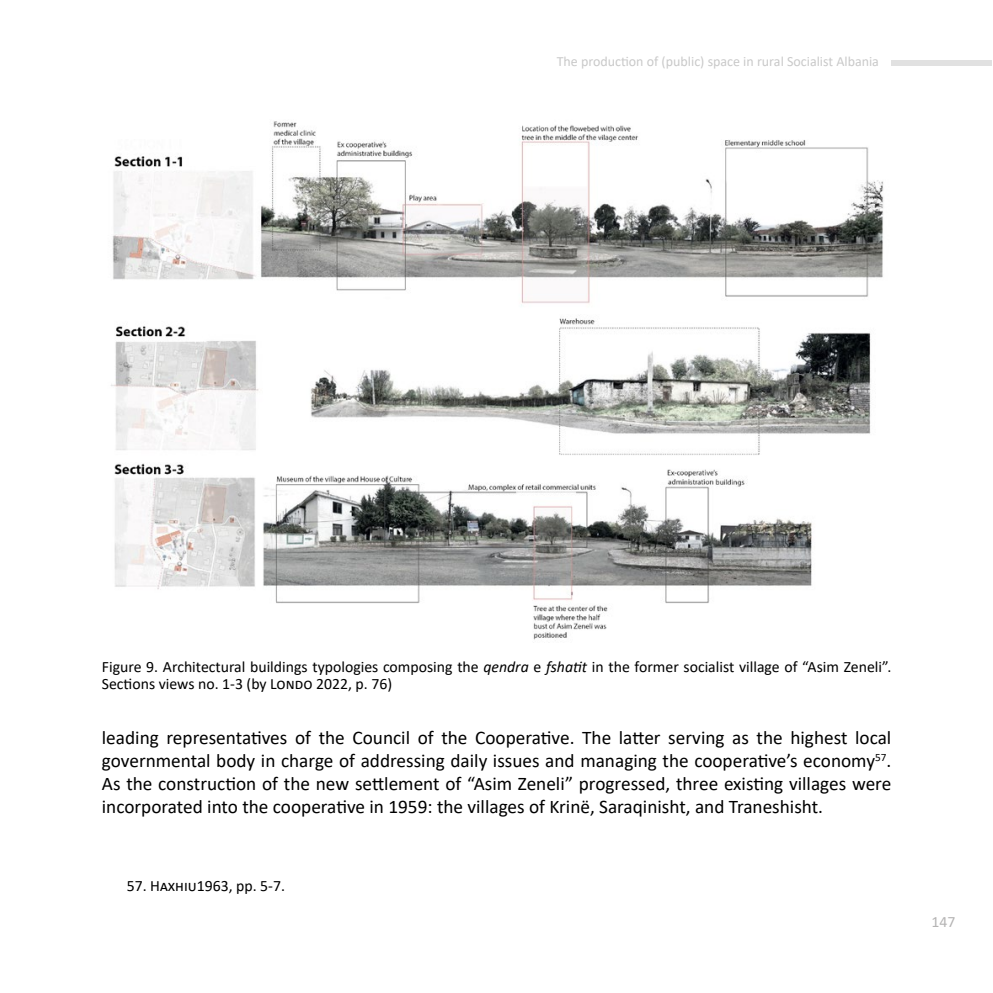
<style>
.page{position:relative;width:993px;height:993px;background:#fff}
.page>*{position:absolute;margin:0;border:0;box-sizing:border-box;transform-origin:0 0}
.t1{font:19.25px/23.1px "Calibri";color:#000;text-align:justify}
.t2{font:15.75px/17.2px "Calibri";color:#000}
.t3{font:15.75px "Calibri";color:#b5b4b4}
.t4{font:14px "Calibri";color:#c9c9c9}
.s1{font-style:italic}
</style>
<div class="page">
<div style="left:891px;top:61px;width:100px;height:5px;background:#e1e1e1"></div>
<img style="left:111px;top:121px;width:773px;height:519px">
<p class="t4" style="left:556px;top:52px;width:324px">The production of (public) space in rural Socialist Albania</p>
<p class="t2" style="left:102px;top:657px;width:790px">Figure 9. Architectural buildings typologies composing the <span class="s1">qendra</span> e <span class="s1">fshatit</span> in the former socialist village of “Asim Zeneli”.<br>Sections views no. 1-3 (by Londo 2022, p. 76)</p>
<p class="t1" style="left:102px;top:725px;width:790px">leading representatives of the Council of the Cooperative. The latter serving as the highest local governmental body in charge of addressing daily issues and managing the cooperative’s economy<sup>57</sup>.<br>As the construction of the new settlement of “Asim Zeneli” progressed, three existing villages were incorporated into the cooperative in 1959: the villages of Krinë, Saraqinisht, and Traneshisht.</p>
<p class="t2" style="left:127px;top:876px;width:160px">57. Haxhiu1963, pp. 5-7.</p>
<p class="t3" style="left:931px;top:910px;width:25px">147</p>
</div>
